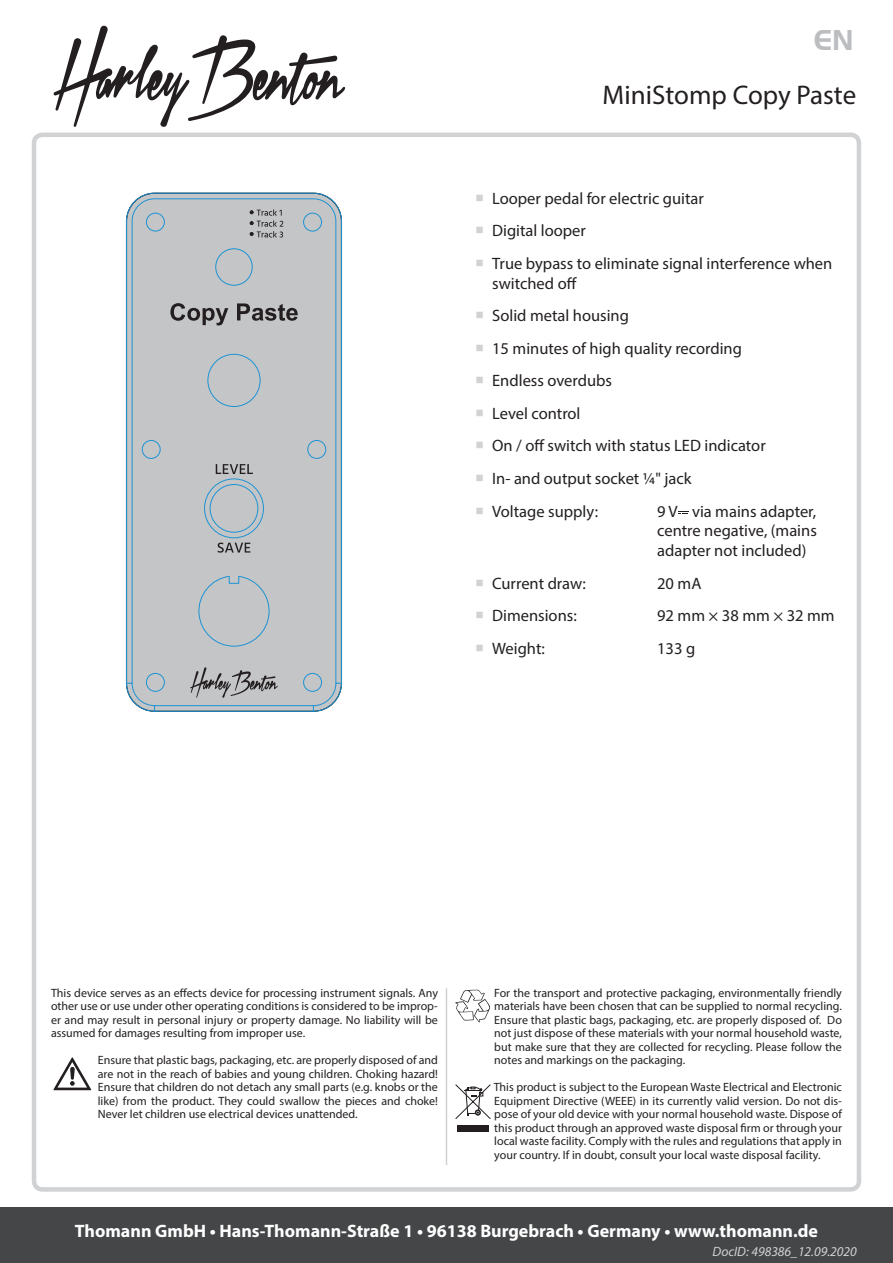
<style>
.page{position:relative;width:893px;height:1263px;background:#fff}
.page>*{position:absolute;margin:0;border:0;box-sizing:border-box;transform-origin:0 0}
.LK{font:700 30px "Handel Got D";color:#bcbdc0}
.t1{font:27px "Myriad Pro";color:#231f20}
.t2{font:700 18px "Myriad Pro";color:#fff}
.t3{font:16.5px/19.8px "Myriad Pro";color:#231f20}
.t4{font:italic 13.5px "Myriad Pro";color:#d1d2d4}
.Safety_Resy_en{font:12px/13.5px "Myriad Pro";color:#231f20;text-align:justify}
</style>
<div class="page">
<div style="left:0;top:1208px;width:893px;height:55px;background:#454647"></div>
<svg style="left:53px;top:26px;width:292px;height:101px"></svg>
<div style="left:32px;top:133px;width:829px;height:1059px;border:4px solid #d1d2d4;border-radius:9px"></div>
<svg style="left:53px;top:1057px;width:39px;height:34px"></svg>
<svg style="left:455px;top:990px;width:35px;height:32px"></svg>
<div style="left:457px;top:1125px;width:32px;height:6px;background:#231f20"></div>
<svg style="left:455px;top:1084px;width:35px;height:35px"></svg>
<hr style="left:446px;top:988px;width:1px;height:177px;background:#d1d2d4">
<svg style="left:126px;top:193px;width:216px;height:516px;background:#bcc2c7"></svg>
<div style="left:142px;top:440px;width:184px;height:272px;background:#c4c5c7"></div>
<svg style="left:216px;top:464px;width:37px;height:10px"></svg>
<svg style="left:218px;top:543px;width:32px;height:10px"></svg>
<svg style="left:250px;top:209px;width:33px;height:28px"></svg>
<svg style="left:170px;top:303px;width:128px;height:22px;background:#919092"></svg>
<svg style="left:190px;top:667px;width:88px;height:31px;background:#a3a3a5"></svg>
<svg style="left:678px;top:511px;width:10px;height:3px"></svg>
<p class="LK" style="left:814px;top:23px;width:41px">EN</p>
<p class="t1" style="left:603px;top:78px;width:255px">MiniStomp Copy Paste</p>
<p class="t3" style="left:492px;top:188px;width:213px">Looper pedal for electric guitar</p>
<p class="t3" style="left:492px;top:221px;width:95px">Digital looper</p>
<p class="t3" style="left:492px;top:253px;width:342px">True bypass to eliminate signal interference when switched off</p>
<p class="t3" style="left:492px;top:305px;width:138px">Solid metal housing</p>
<p class="t3" style="left:492px;top:338px;width:251px">15 minutes of high quality recording</p>
<p class="t3" style="left:492px;top:371px;width:121px">Endless overdubs</p>
<p class="t3" style="left:492px;top:403px;width:90px">Level control</p>
<p class="t3" style="left:492px;top:436px;width:275px">On / off switch with status LED indicator</p>
<p class="t3" style="left:492px;top:468px;width:201px">In- and output socket ¼" jack</p>
<p class="t3" style="left:492px;top:501px;width:107px">Voltage supply:</p>
<p class="t3" style="left:657px;top:501px;width:161px;text-align:justify">9 V via mains adapter, centre negative, (mains adapter not included)</p>
<p class="t3" style="left:492px;top:573px;width:95px">Current draw:</p>
<p class="t3" style="left:657px;top:573px;width:46px">20 mA</p>
<p class="t3" style="left:492px;top:606px;width:86px">Dimensions:</p>
<p class="t3" style="left:657px;top:606px;width:179px">92 mm × 38 mm × 32 mm</p>
<p class="t3" style="left:492px;top:638px;width:54px">Weight:</p>
<p class="t3" style="left:657px;top:638px;width:40px">133 g</p>
<p class="Safety_Resy_en" style="left:51px;top:986px;width:388px">This device serves as an effects device for processing instrument signals. Any other use or use under other operating conditions is considered to be improp&shy;er and may result in personal injury or property damage. No liability will be assumed for damages resulting from improper use.</p>
<p class="Safety_Resy_en" style="left:98px;top:1053px;width:342px">Ensure that plastic bags, packaging, etc. are properly disposed of and are not in the reach of babies and young children. Choking hazard!<br>Ensure that children do not detach any small parts (e.g. knobs or the like) from the product. They could swallow the pieces and choke!<br>Never let children use electrical devices unattended.</p>
<p class="Safety_Resy_en" style="left:494px;top:986px;width:349px">For the transport and protective packaging, environmentally friendly materials have been chosen that can be supplied to normal recycling.<br>Ensure that plastic bags, packaging, etc. are properly disposed of. Do not just dispose of these materials with your normal household waste, but make sure that they are collected for recycling. Please follow the notes and markings on the packaging.</p>
<p class="Safety_Resy_en" style="left:494px;top:1080px;width:350px">This product is subject to the European Waste Electrical and Electronic Equipment Directive (WEEE) in its currently valid version. Do not dis&shy;pose of your old device with your normal household waste. Dispose of this product through an approved waste disposal firm or through your local waste facility. Comply with the rules and regulations that apply in your country. If in doubt, consult your local waste disposal facility.</p>
<h3 class="t2" style="left:75px;top:1219px;width:745px">Thomann GmbH • Hans-Thomann-Straße 1 • 96138 Burgebrach • Germany • www.thomann.de</h3>
<p class="t4" style="left:712px;top:1243px;width:146px">DocID: 498386_12.09.2020</p>
</div>
